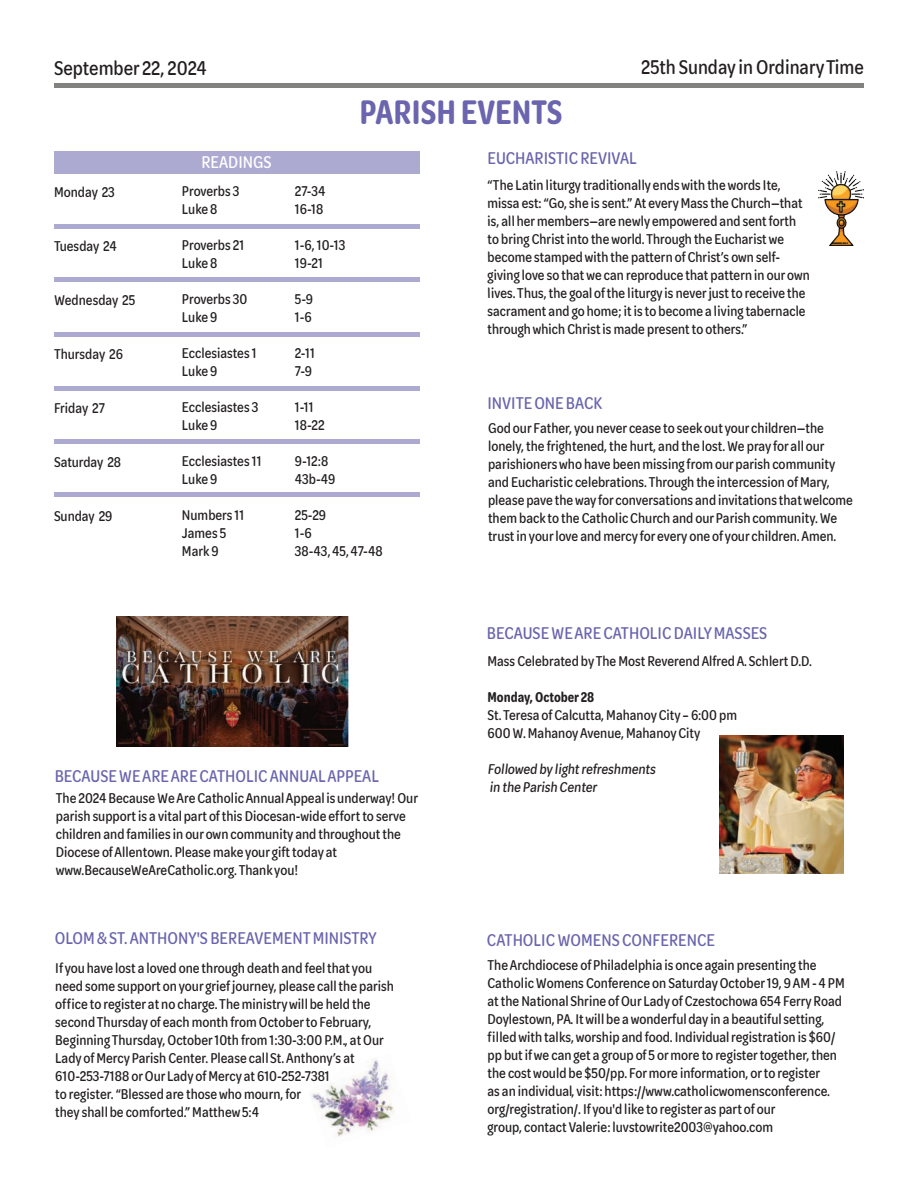
<style>
.page{position:relative;width:918px;height:1188px;background:#fff}
.page>*{position:absolute;margin:0;border:0;box-sizing:border-box;transform-origin:0 0}
.t1{font:600 36px "Omnes Cyrillic Nar";color:#6a65ae}
.t2{font:500 21px "Omnes Cyrillic Nar";color:#231f20}
.t3{font:500 18px "Omnes Cyrillic Nar";color:#6a65ae}
.t4{font:500 18px "Omnes Cyrillic Nar";color:#fff}
.t5{font:500 15px/18px "Omnes Cyrillic Nar";color:#231f20}
.t6{font:600 15px "Omnes Cyrillic Nar";color:#231f20}
</style>
<div class="page">
<img style="left:311px;top:1060px;width:85px;height:77px">
<div style="left:54px;top:83px;width:810px;height:5px;background:#828281"></div>
<div style="left:54px;top:224px;width:365px;height:5px;background:#adaad2"></div>
<div style="left:54px;top:277px;width:365px;height:5px;background:#adaad2"></div>
<div style="left:54px;top:332px;width:365px;height:5px;background:#adaad2"></div>
<div style="left:54px;top:386px;width:365px;height:5px;background:#adaad2"></div>
<div style="left:54px;top:439px;width:365px;height:5px;background:#adaad2"></div>
<hr style="left:54px;top:493px;width:365px;height:4px;background:#adaad2">
<div style="left:54px;top:151px;width:365px;height:23px;background:#adaad2"></div>
<img style="left:818px;top:171px;width:46px;height:74px">
<img style="left:720px;top:736px;width:123px;height:137px">
<img style="left:117px;top:616px;width:232px;height:131px">
<h2 class="t2" style="left:54px;top:57px;width:154px">September 22, 2024</h2>
<h2 class="t2" style="left:641px;top:56px;width:224px">25th Sunday in Ordinary Time</h2>
<h1 class="t1" style="left:359px;top:92px;width:204px">PARISH EVENTS</h1>
<p class="t5" style="left:54px;top:183px;width:63px">Monday 23</p>
<p class="t5" style="left:54px;top:237px;width:64px">Tuesday 24</p>
<p class="t5" style="left:54px;top:291px;width:83px">Wednesday 25</p>
<p class="t5" style="left:54px;top:345px;width:70px">Thursday 26</p>
<p class="t5" style="left:54px;top:399px;width:53px">Friday 27</p>
<p class="t5" style="left:54px;top:453px;width:69px">Saturday 28</p>
<p class="t5" style="left:54px;top:507px;width:60px">Sunday 29</p>
<p class="t4" style="left:201px;top:153px;width:72px">READINGS</p>
<p class="t5" style="left:182px;top:182px;width:59px">Proverbs 3<br>Luke 8</p>
<p class="t5" style="left:182px;top:236px;width:64px">Proverbs 21<br>Luke 8</p>
<p class="t5" style="left:182px;top:290px;width:67px">Proverbs 30<br>Luke 9</p>
<p class="t5" style="left:182px;top:344px;width:76px">Ecclesiastes 1<br>Luke 9</p>
<p class="t5" style="left:182px;top:398px;width:78px">Ecclesiastes 3<br>Luke 9</p>
<p class="t5" style="left:182px;top:452px;width:81px">Ecclesiastes 11<br>Luke 9</p>
<p class="t5" style="left:182px;top:506px;width:64px">Numbers 11<br>James 5<br>Mark 9</p>
<p class="t5" style="left:295px;top:182px;width:32px">27-34<br>16-18</p>
<p class="t5" style="left:295px;top:236px;width:52px">1-6, 10-13<br>19-21</p>
<p class="t5" style="left:295px;top:290px;width:20px">5-9<br>1-6</p>
<p class="t5" style="left:295px;top:344px;width:22px">2-11<br>7-9</p>
<p class="t5" style="left:295px;top:398px;width:31px">1-11<br>18-22</p>
<p class="t5" style="left:295px;top:452px;width:42px">9-12:8<br>43b-49</p>
<p class="t5" style="left:295px;top:506px;width:89px">25-29<br>1-6<br>38-43, 45, 47-48</p>
<p class="t3" style="left:55px;top:767px;width:326px">BECAUSE WE ARE ARE CATHOLIC ANNUAL APPEAL</p>
<p class="t5" style="left:56px;top:790px;width:364px">The 2024 Because We Are Catholic Annual Appeal is underway! Our parish support is a vital part of this Diocesan-wide effort to serve children and families in our own community and throughout the Diocese of Allentown. Please make your gift today at www.BecauseWeAreCatholic.org. Thank you!</p>
<p class="t3" style="left:55px;top:929px;width:324px">OLOM &amp; ST. ANTHONY'S BEREAVEMENT MINISTRY</p>
<p class="t5" style="left:55px;top:959px;width:340px">If you have lost a loved one through death and feel that you need some support on your grief journey, please call the parish office to register at no charge. The ministry will be held the second Thursday of each month from October to February, Beginning Thursday, October 10th from 1:30-3:00 P.M., at Our Lady of Mercy Parish Center. Please call St. Anthony’s at 610-253-7188 or Our Lady of Mercy at 610-252-7381<br>to register. “Blessed are those who mourn, for<br>they shall be comforted.” Matthew 5:4</p>
<p class="t3" style="left:488px;top:148px;width:151px">EUCHARISTIC REVIVAL</p>
<p class="t5" style="left:488px;top:176px;width:324px">“The Latin liturgy traditionally ends with the words Ite, missa est: “Go, she is sent.” At every Mass the Church—that is, all her members—are newly empowered and sent forth to bring Christ into the world. Through the Eucharist we become stamped with the pattern of Christ’s own self&shy;giving love so that we can reproduce that pattern in our own lives. Thus, the goal of the liturgy is never just to receive the sacrament and go home; it is to become a living tabernacle through which Christ is made present to others.”</p>
<p class="t3" style="left:488px;top:393px;width:116px">INVITE ONE BACK</p>
<p class="t5" style="left:488px;top:419px;width:366px">God our Father, you never cease to seek out your children—the lonely, the frightened, the hurt, and the lost. We pray for all our parishioners who have been missing from our parish community and Eucharistic celebrations. Through the intercession of Mary, please pave the way for conversations and invitations that welcome them back to the Catholic Church and our Parish community. We trust in your love and mercy for every one of your children. Amen.</p>
<p class="t3" style="left:487px;top:623px;width:282px">BECAUSE WE ARE CATHOLIC DAILY MASSES</p>
<p class="t5" style="left:488px;top:652px;width:326px">Mass Celebrated by The Most Reverend Alfred A. Schlert D.D.</p>
<p class="t6" style="left:488px;top:689px;width:108px">Monday, October 28</p>
<p class="t5" style="left:488px;top:706px;width:251px">St. Teresa of Calcutta, Mahanoy City – 6:00 pm<br>600 W. Mahanoy Avenue, Mahanoy City</p>
<p class="t5" style="left:488px;top:760px;width:172px">Followed by light refreshments in the Parish Center</p>
<p class="t3" style="left:487px;top:931px;width:230px">CATHOLIC WOMENS CONFERENCE</p>
<p class="t5" style="left:488px;top:956px;width:359px">The Archdiocese of Philadelphia is once again presenting the Catholic Womens Conference on Saturday October 19, 9 AM - 4 PM at the National Shrine of Our Lady of Czestochowa 654 Ferry Road Doylestown, PA. It will be a wonderful day in a beautiful setting, filled with talks, worship and food. Individual registration is $60/ pp but if we can get a group of 5 or more to register together, then the cost would be $50/pp. For more information, or to register<br>as an individual, visit: https://www.catholicwomensconference. org/registration/. If you'd like to register as part of our<br>group, contact Valerie: luvstowrite2003@yahoo.com</p>
</div>
